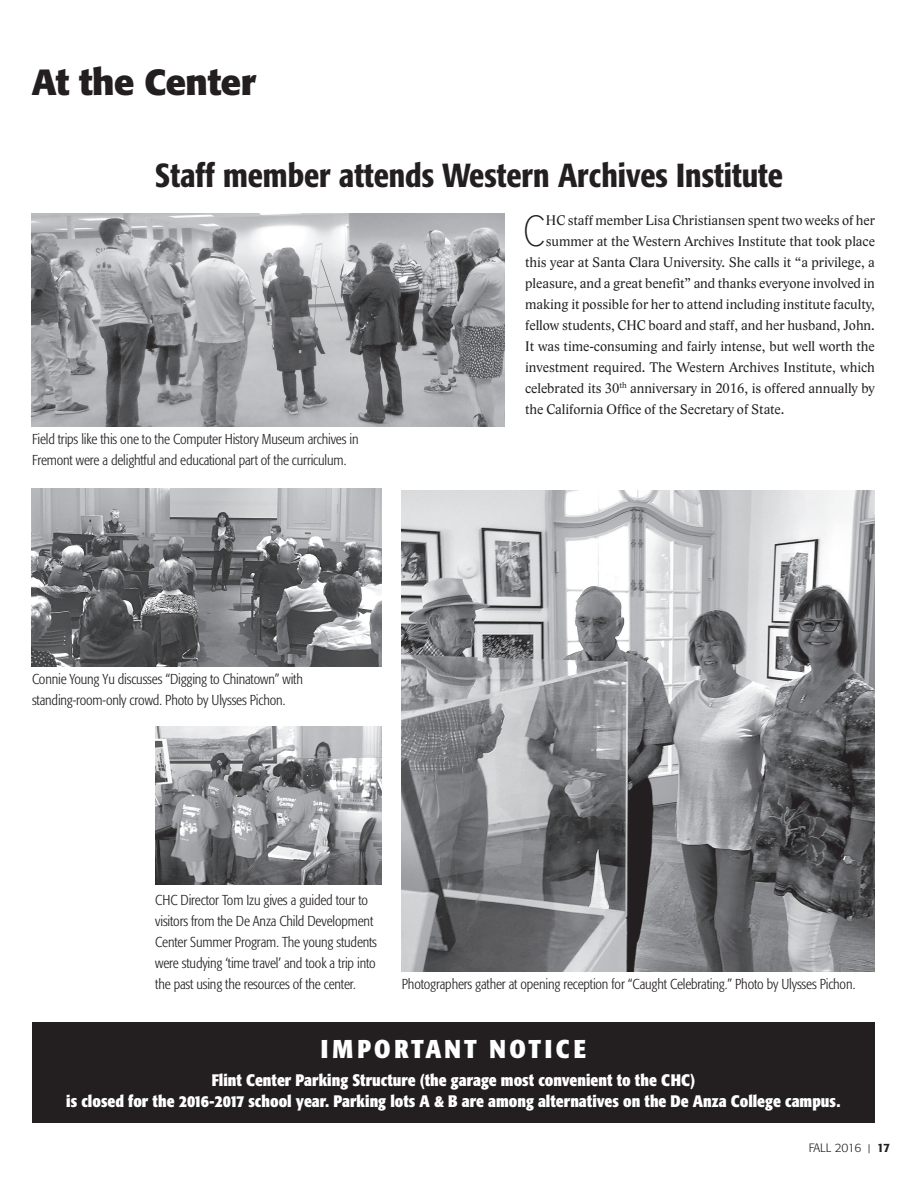
<style>
.page{position:relative;width:920px;height:1189px;background:#fff}
.page>*{position:absolute;margin:0;border:0;box-sizing:border-box;transform-origin:0 0}
.t1{font:100 45.75px "Proxima Nova A Cond";color:#231f20}
.t2{font:700 36px "Formata";letter-spacing:-.01em;color:#231f20}
.t3{font:500 condensed 33px "Formata";color:#231f20}
.t4{font:700 25.5px "Formata Condensed BQ";letter-spacing:.13em;color:#fff}
.t5{font:700 16.5px/21px "Formata Condensed BQ";color:#fff;text-align:center}
.t6{font:14.25px "Lido STF";color:#231f20}
.t7{font:300 14.25px/21px "Formata Condensed BQ";letter-spacing:-.01em;color:#231f20}
.t8{font:300 12px "Formata";color:#231f20}
.s1{font-weight:400;font-size:9px}
.s2{font-weight:500}
</style>
<div class="page">
<img style="left:32px;top:213px;width:473px;height:213px">
<img style="left:155px;top:726px;width:226px;height:158px">
<div style="left:32px;top:1022px;width:842px;height:100px;background:#231f20"></div>
<img style="left:402px;top:490px;width:472px;height:481px">
<img style="left:32px;top:488px;width:349px;height:179px">
<h2 class="t2" style="left:32px;top:60px;width:225px">At the Center</h2>
<h3 class="t3" style="left:155px;top:156px;width:629px">Staff member attends Western Archives Institute</h3>
<p class="t7" style="left:32px;top:429px;width:328px">Field trips like this one to the Computer History Museum archives in<br>Fremont were a delightful and educational part of the curriculum.</p>
<h1 class="t1" style="left:522px;top:206px;width:25px">C</h1>
<p class="t6" style="left:546px;top:211px;width:330px">HC staff member Lisa Christiansen spent two weeks of her</p>
<p class="t6" style="left:546px;top:232px;width:330px">summer at the Western Archives Institute that took place</p>
<p class="t6" style="left:525px;top:253px;width:351px">this year at Santa Clara University. She calls it “a privilege, a</p>
<p class="t6" style="left:525px;top:274px;width:351px">pleasure, and a great benefit” and thanks everyone involved in</p>
<p class="t6" style="left:525px;top:295px;width:351px">making it possible for her to attend including institute faculty,</p>
<p class="t6" style="left:525px;top:316px;width:351px">fellow students, CHC board and staff, and her husband, John.</p>
<p class="t6" style="left:525px;top:337px;width:351px">It was time-consuming and fairly intense, but well worth the</p>
<p class="t6" style="left:525px;top:358px;width:351px">investment required. The Western Archives Institute, which</p>
<p class="t6" style="left:525px;top:379px;width:351px">celebrated its 30<sup>th</sup> anniversary in 2016, is offered annually by</p>
<p class="t6" style="left:525px;top:400px;width:261px">the California Office of the Secretary of State.</p>
<p class="t7" style="left:32px;top:668px;width:272px">Connie Young Yu discusses “Digging to Chinatown” with standing-room-only crowd. Photo by Ulysses Pichon.</p>
<p class="t7" style="left:155px;top:889px;width:223px">CHC Director Tom Izu gives a guided tour to visitors from the De Anza Child Development Center Summer Program. The young students were studying ‘time travel’ and took a trip into the past using the resources of the center.</p>
<p class="t7" style="left:402px;top:974px;width:455px">Photographers gather at opening reception for “Caught Celebrating.” Photo by Ulysses Pichon.</p>
<h3 class="t4" style="left:321px;top:1033px;width:266px">Important notice</h3>
<p class="t5" style="left:66px;top:1069px;width:775px">Flint Center Parking Structure (the garage most convenient to the CHC)<br>is closed for the 2016-2017 school year. Parking lots A &amp; B are among alternatives on the De Anza College campus.</p>
<p class="t8" style="left:808px;top:1141px;width:7px">FALL</p>
<p class="t8" style="left:834px;top:1141px;width:57px">2016 <span class="s1">|</span> <span class="s2">17</span></p>
</div>
